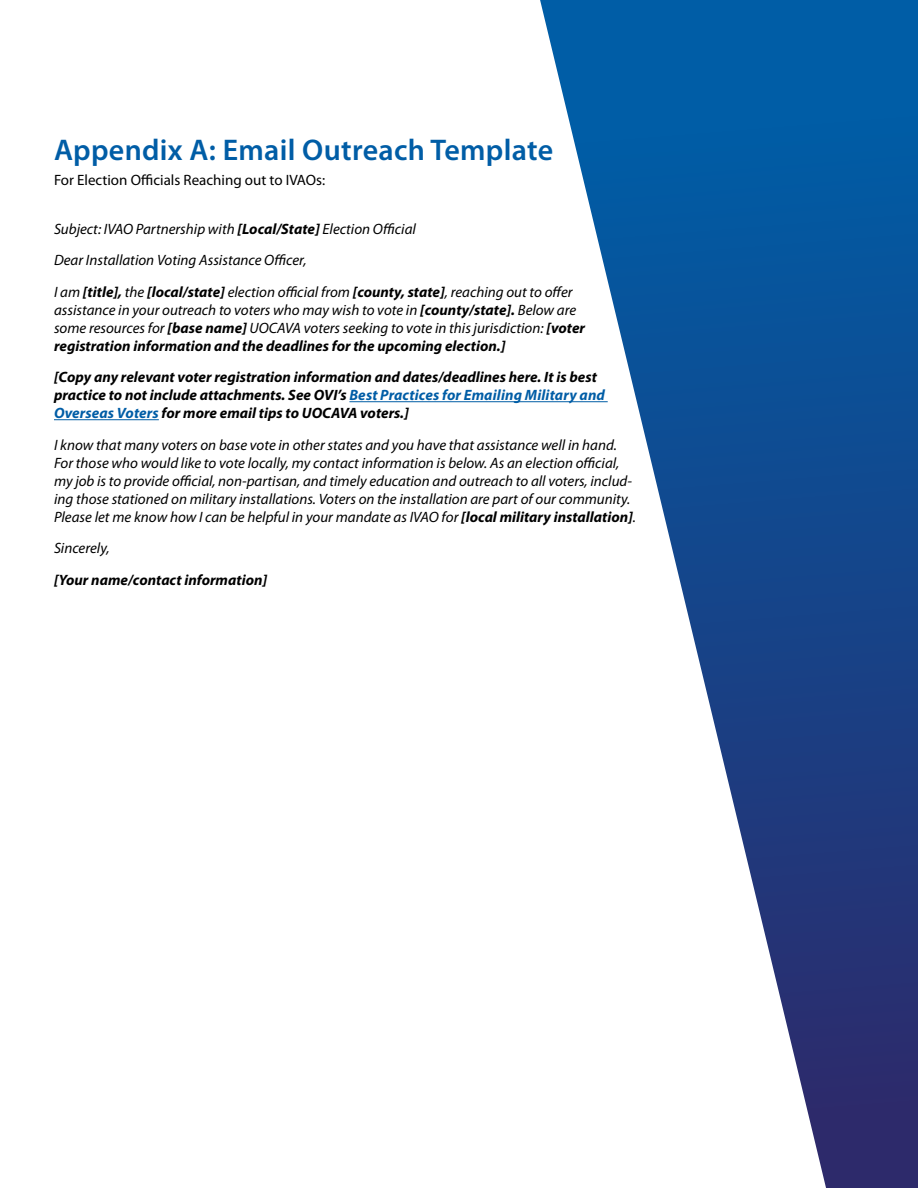
<style>
.page{position:relative;width:918px;height:1188px;background:#fff}
.page>*{position:absolute;margin:0;border:0;box-sizing:border-box;transform-origin:0 0}
.Header_1{font:600 30px "Myriad Pro";letter-spacing:.01em;color:#005da6}
.Body{font:italic 15px/18px "Myriad Pro";color:#000}
.Body-2{font:italic 700 15px/18px "Myriad Pro";color:#000}
.Body-3{font:15px "Myriad Pro";color:#000}
.s1{font-weight:700}
.s2{color:#005da6}
</style>
<div class="page">
<svg style="left:841px;top:0;width:77px;height:1188px;background:#154489"></svg>
<svg style="left:518px;top:0;width:323px;height:1188px"></svg>
<hr style="left:349px;top:401px;width:259px;height:1px;background:#005da6">
<hr style="left:54px;top:419px;width:105px;height:1px;background:#005da6">
<p class="Header_1" style="left:54px;top:131px;width:501px">Appendix A: Email Outreach Template</p>
<p class="Body-3" style="left:54px;top:171px;width:273px">For Election Officials Reaching out to IVAOs:</p>
<p class="Body" style="left:54px;top:219px;width:364px">Subject: IVAO Partnership with <span class="s1">[Local/State]</span> Election Official</p>
<p class="Body" style="left:54px;top:251px;width:254px">Dear Installation Voting Assistance Officer,</p>
<p class="Body" style="left:54px;top:282px;width:533px">I am <span class="s1">[title],</span> the <span class="s1">[local/state]</span> election official from <span class="s1">[county, state]</span>, reaching out to offer assistance in your outreach to voters who may wish to vote in <span class="s1">[county/state].</span> Below are some resources for <span class="s1">[base name]</span> UOCAVA voters seeking to vote in this jurisdiction: <span class="s1">[voter registration information and the deadlines for the upcoming election.]</span></p>
<p class="Body-2" style="left:54px;top:368px;width:552px">[Copy any relevant voter registration information and dates/deadlines here. It is best practice to not include attachments. See OVI’s <span class="s2">Best Practices for Emailing Military and<br>Overseas Voters</span> for more email tips to UOCAVA voters.]</p>
<p class="Body" style="left:54px;top:435px;width:584px">I know that many voters on base vote in other states and you have that assistance well in hand.<br>For those who would like to vote locally, my contact information is below. As an election official, my job is to provide official, non-partisan, and timely education and outreach to all voters, includ&shy;ing those stationed on military installations. Voters on the installation are part of our community.<br>Please let me know how I can be helpful in your mandate as IVAO for <span class="s1">[local military installation]</span>.</p>
<p class="Body" style="left:54px;top:539px;width:57px">Sincerely,</p>
<p class="Body-2" style="left:54px;top:570px;width:215px">[Your name/contact information]</p>
</div>
